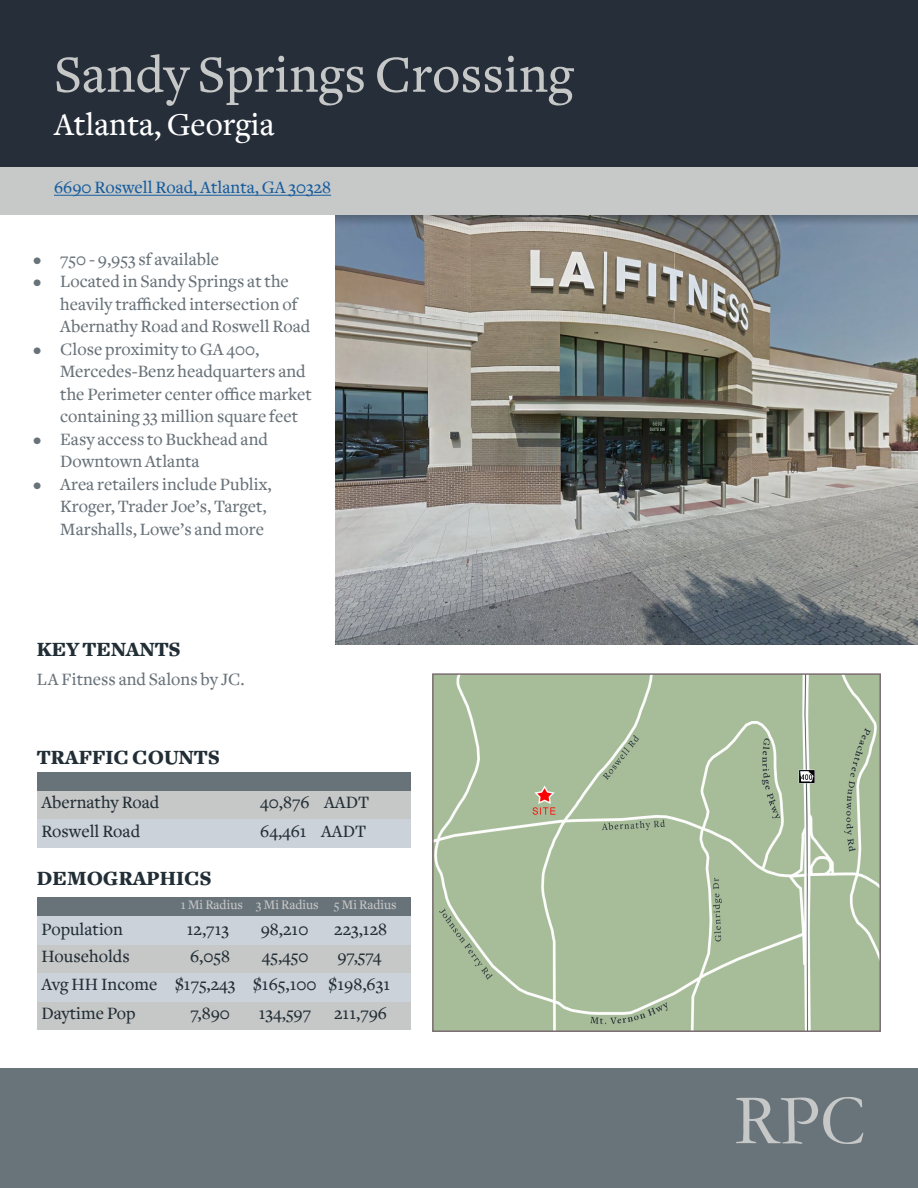
<style>
.page{position:relative;width:918px;height:1188px;background:#fff}
.page>*{position:absolute;margin:0;border:0;box-sizing:border-box;transform-origin:0 0}
.t1{font:72px "Garamond";color:#c6c7c7}
.t2{font:500 54px "Freight Text";color:#c6c7c7}
.t3{font:500 33px "Freight Text";color:#fff}
.t4{font:900 21px "Freight Text";color:#222e36}
.t5{font:500 18px/22.5px "Freight Text";color:#687279}
.t6{font:500 18px "Freight Text";color:#222e36}
.t7{font:500 18px "Freight Text";color:#175d9e}
.t8{font:500 13.5px "Freight Text";color:#c6c7c7}
</style>
<div class="page">
<div style="left:0;top:1068px;width:918px;height:120px;background:#69747a"></div>
<div style="left:0;top:0;width:918px;height:167px;background:#262e39"></div>
<div style="left:0;top:167px;width:918px;height:48px;background:#c7c9c9"></div>
<hr style="left:54px;top:195px;width:277px;height:1px;background:#175d9e">
<div style="left:37px;top:772px;width:373px;height:19px;background:#687279"></div>
<div style="left:37px;top:897px;width:373px;height:19px;background:#687279"></div>
<div style="left:37px;top:791px;width:373px;height:28px;background:#c6c7c7"></div>
<div style="left:37px;top:944px;width:373px;height:29px;background:#c6c7c7"></div>
<div style="left:37px;top:1001px;width:373px;height:29px;background:#c6c7c7"></div>
<div style="left:37px;top:916px;width:373px;height:28px;background:#ccd2d9"></div>
<div style="left:37px;top:819px;width:373px;height:29px;background:#ccd2d9"></div>
<div style="left:37px;top:973px;width:373px;height:28px;background:#ccd2d9"></div>
<img style="left:336px;top:215px;width:582px;height:429px">
<img style="left:435px;top:676px;width:443px;height:353px">
<div style="left:432px;top:673px;width:449px;height:359px;border:2px solid #7b6e73"></div>
<p class="t2" style="left:54px;top:45px;width:521px">Sandy Springs Crossing</p>
<p class="t3" style="left:54px;top:107px;width:222px">Atlanta, Georgia</p>
<p class="t7" style="left:54px;top:177px;width:279px">6690 Roswell Road, Atlanta, GA 30328</p>
<p class="t5" style="left:33px;top:248px;width:187px">• 750 - 9,953 sf available</p>
<p class="t5" style="left:60px;top:271px;width:251px;text-indent:-27px">• Located in Sandy Springs at the heavily trafficked intersection of<br>Abernathy Road and Roswell Road</p>
<p class="t5" style="left:60px;top:338px;width:253px;text-indent:-27px">• Close proximity to GA 400,<br>Mercedes-Benz headquarters and the Perimeter center office market containing 33 million square feet</p>
<p class="t5" style="left:60px;top:428px;width:209px;text-indent:-27px">• Easy access to Buckhead and<br>Downtown Atlanta</p>
<p class="t5" style="left:60px;top:473px;width:213px;text-indent:-27px">• Area retailers include Publix,<br>Kroger, Trader Joe’s, Target,<br>Marshalls, Lowe’s and more</p>
<p class="t4" style="left:37px;top:637px;width:145px">KEY TENANTS</p>
<p class="t5" style="left:37px;top:669px;width:209px">LA Fitness and Salons by JC.</p>
<p class="t4" style="left:37px;top:745px;width:185px">TRAFFIC COUNTS</p>
<p class="t6" style="left:41px;top:793px;width:120px">Abernathy Road</p>
<p class="t6" style="left:260px;top:793px;width:110px">40,876 AADT</p>
<p class="t6" style="left:41px;top:821px;width:100px">Roswell Road</p>
<p class="t6" style="left:260px;top:821px;width:107px">64,461 AADT</p>
<p class="t4" style="left:37px;top:866px;width:176px">DEMOGRAPHICS</p>
<p class="t8" style="left:181px;top:898px;width:218px">1 Mi Radius 3 Mi Radius 5 Mi Radius</p>
<p class="t6" style="left:41px;top:920px;width:83px">Population</p>
<p class="t6" style="left:187px;top:920px;width:44px">12,713</p>
<p class="t6" style="left:261px;top:920px;width:49px">98,210</p>
<p class="t6" style="left:334px;top:920px;width:54px">223,128</p>
<p class="t6" style="left:41px;top:946px;width:90px">Households</p>
<p class="t6" style="left:190px;top:946px;width:42px">6,058</p>
<p class="t6" style="left:262px;top:946px;width:48px">45,450</p>
<p class="t6" style="left:337px;top:946px;width:45px">97,574</p>
<p class="t6" style="left:41px;top:975px;width:350px">Avg HH Income $175,243 $165,100 $198,631</p>
<p class="t6" style="left:41px;top:1003px;width:96px">Daytime Pop</p>
<p class="t6" style="left:190px;top:1003px;width:41px">7,890</p>
<p class="t6" style="left:259px;top:1003px;width:54px">134,597</p>
<p class="t6" style="left:334px;top:1003px;width:55px">211,796</p>
<p class="t1" style="left:734px;top:1072px;width:133px">RPC</p>
</div>
